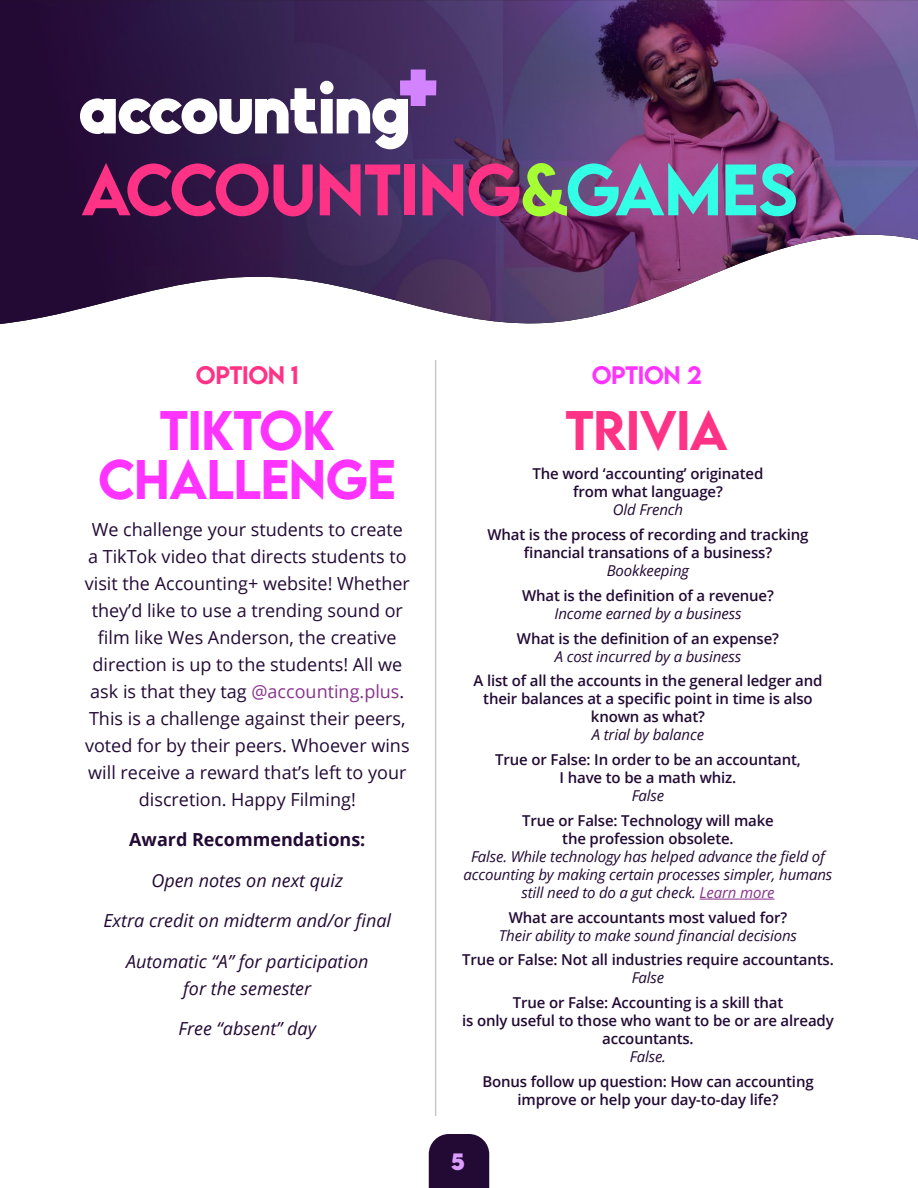
<style>
.page{position:relative;width:918px;height:1188px;background:#fff}
.page>*{position:absolute;margin:0;border:0;box-sizing:border-box;transform-origin:0 0}
.TEXT_-_Body{font:500 64.5px "LEMONMILK";letter-spacing:-.02em;color:#ff3386}
.TEXT_-_Body-2{font:500 49.5px/49.5px "LEMONMILK";letter-spacing:-.02em;color:#f3f;text-align:center}
.TEXT_-_Body-3{font:500 49.5px "LEMONMILK";color:#ff3386}
.TEXT_-_Body-4{font:500 22.5px "LEMONMILK";letter-spacing:-.02em;color:#ff3386}
.TEXT_-_Body-5{font:500 22.5px "LEMONMILK";letter-spacing:-.02em;color:#f3f}
.TEXT_-_Body-6{font:700 21px "LEMONMILK";color:#dd9cff}
.List_Paragraph{font:18px/27px "Open Sans";color:#230a35;text-align:center}
.List_Paragraph-2{font:italic 18px/27px "Open Sans";color:#230a35;text-align:center}
.List_Paragraph-3{font:700 18px "Open Sans";color:#230a35}
.List_Paragraph-4{font:600 15px/18px "Open Sans";letter-spacing:-.01em;color:#230a35;text-align:center}
.List_Paragraph-5{font:italic 15px/18px "Open Sans";letter-spacing:-.01em;color:#230a35;text-align:center}
.s1{color:#a6ff33}
.s2{color:#33ffe6}
.s3{color:#88338b}
.s4{font-weight:400;font-style:italic}
.s5{font-weight:600;font-style:normal}
</style>
<div class="page">
<img style="left:0;top:0;width:918px;height:324px">
<svg style="left:80px;top:70px;width:356px;height:79px"></svg>
<hr style="left:700px;top:899px;width:75px;height:1px;background:#88338b">
<hr style="left:435px;top:360px;width:1px;height:756px;background:#c7c8ca">
<div style="left:429px;top:1134px;width:60px;height:54px;background:#230a35"></div>
<p class="TEXT_-_Body" style="left:81px;top:147px;width:93px">ACCO</p>
<p class="TEXT_-_Body" style="left:270px;top:147px;width:526px">UNTING<span class="s1">&amp;</span><span class="s2">GAMES</span></p>
<p class="TEXT_-_Body-4" style="left:196px;top:361px;width:104px">OPTION 1</p>
<p class="TEXT_-_Body-2" style="left:98px;top:406px;width:300px">TIKTOK<br>CHALLENGE</p>
<p class="List_Paragraph" style="left:85px;top:515px;width:327px">We challenge your students to create a TikTok video that directs students to visit the Accounting+ website! Whether they’d like to use a trending sound or film like Wes Anderson, the creative direction is up to the students! All we ask is that they tag <span class="s3">@accounting.plus</span>.<br>This is a challenge against their peers, voted for by their peers. Whoever wins will receive a reward that’s left to your discretion. Happy Filming!</p>
<p class="List_Paragraph-3" style="left:129px;top:827px;width:238px">Award Recommendations:</p>
<p class="List_Paragraph-2" style="left:151px;top:866px;width:193px">Open notes on next quiz</p>
<p class="List_Paragraph-2" style="left:103px;top:907px;width:289px">Extra credit on midterm and/or final</p>
<p class="List_Paragraph-2" style="left:126px;top:947px;width:244px">Automatic “A” for participation for the semester</p>
<p class="List_Paragraph-2" style="left:179px;top:1015px;width:139px">Free “absent” day</p>
<p class="TEXT_-_Body-5" style="left:592px;top:361px;width:111px">OPTION 2</p>
<p class="TEXT_-_Body-3" style="left:565px;top:397px;width:165px">TRIVIA</p>
<p class="List_Paragraph-4" style="left:533px;top:465px;width:232px">The word ‘accounting’ originated from what language?<br><span class="s4">Old French</span></p>
<p class="List_Paragraph-4" style="left:487px;top:525px;width:323px">What is the process of recording and tracking financial transations of a business?<br><span class="s4">Bookkeeping</span></p>
<p class="List_Paragraph-4" style="left:522px;top:586px;width:253px">What is the definition of a revenue?<br><span class="s4">Income earned by a business</span></p>
<p class="List_Paragraph-4" style="left:517px;top:629px;width:264px">What is the definition of an expense?<br><span class="s4">A cost incurred by a business</span></p>
<p class="List_Paragraph-4" style="left:474px;top:672px;width:350px">A list of all the accounts in the general ledger and their balances at a specific point in time is also known as what?<br><span class="s4">A trial by balance</span></p>
<p class="List_Paragraph-4" style="left:495px;top:750px;width:307px">True or False: In order to be an accountant,<br>I have to be a math whiz.<br><span class="s4">False</span></p>
<p class="List_Paragraph-5" style="left:464px;top:811px;width:370px"><span class="s5">True or False: Technology will make<br>the profession obsolete.<br></span>False. While technology has helped advance the field of accounting by making certain processes simpler, humans still need to do a gut check. <span class="s3">Learn more</span></p>
<p class="List_Paragraph-5" style="left:499px;top:908px;width:300px"><span class="s5">What are accountants most valued for?<br></span>Their ability to make sound financial decisions</p>
<p class="List_Paragraph-4" style="left:462px;top:951px;width:373px">True or False: Not all industries require accountants.<br><span class="s4">False</span></p>
<p class="List_Paragraph-4" style="left:462px;top:993px;width:373px">True or False: Accounting is a skill that<br>is only useful to those who want to be or are already accountants.<br><span class="s4">False.</span></p>
<p class="List_Paragraph-4" style="left:482px;top:1072px;width:333px">Bonus follow up question: How can accounting improve or help your day-to-day life?</p>
<p class="TEXT_-_Body-6" style="left:451px;top:1148px;width:16px">5</p>
</div>
